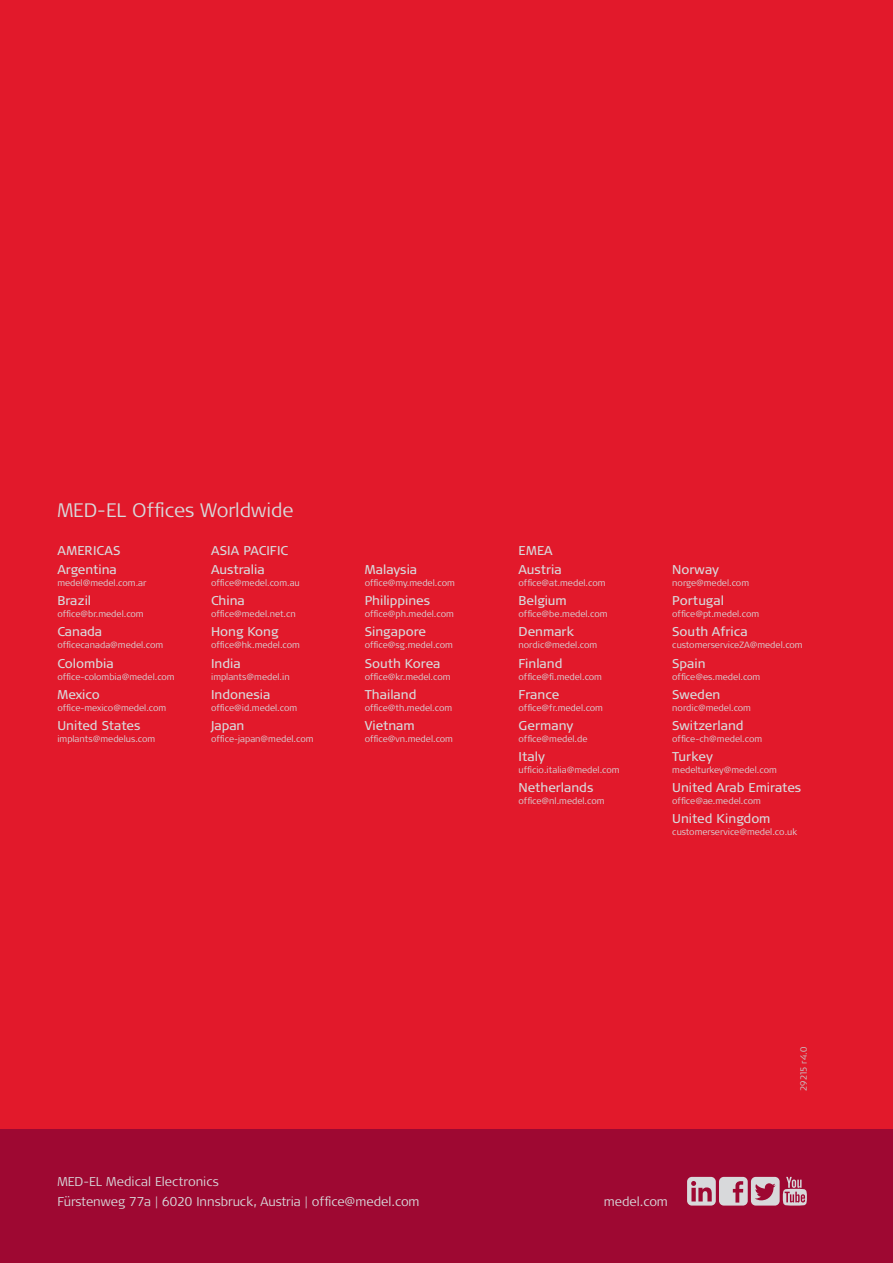
<style>
.page{position:relative;width:893px;height:1263px;background:#fff}
.page>*{position:absolute;margin:0;border:0;box-sizing:border-box;transform-origin:0 0}
.t1{font:300 19.5px "Signa Pro";color:#d8d9db}
.t2{font:12.75px/19.2px "Signa Pro";color:#d8d9db}
.t3{font:300 12.75px/19.2px "Signa Pro";color:#d8d9db}
.t4{font:300 9px "Signa Pro";color:#d8d9db}
.t5{font:300 9px "Signa Pro";color:#c7c8ca}
</style>
<div class="page">
<div style="left:0;top:0;width:893px;height:1129px;background:#e2192b"></div>
<div style="left:0;top:1129px;width:893px;height:134px;background:#9e0832"></div>
<svg style="left:687px;top:1177px;width:120px;height:28px"></svg>
<h1 class="t1" style="left:57px;top:496px;width:238px">MED-EL Offices Worldwide</h1>
<h2 class="t2" style="left:57px;top:540px;width:65px">AMERICAS<br>Argentina</h2>
<p class="t4" style="left:57px;top:577px;width:91px">medel@medel.com.ar</p>
<h2 class="t2" style="left:57px;top:591px;width:35px">Brazil</h2>
<p class="t4" style="left:57px;top:608px;width:88px">office@br.medel.com</p>
<h2 class="t2" style="left:57px;top:622px;width:46px">Canada</h2>
<p class="t4" style="left:57px;top:639px;width:107px">officecanada@medel.com</p>
<h2 class="t2" style="left:57px;top:653px;width:58px">Colombia</h2>
<p class="t4" style="left:57px;top:670px;width:119px">office-colombia@medel.com</p>
<h2 class="t2" style="left:57px;top:684px;width:44px">Mexico</h2>
<p class="t4" style="left:57px;top:701px;width:110px">office-mexico@medel.com</p>
<h2 class="t2" style="left:57px;top:715px;width:85px">United States</h2>
<p class="t4" style="left:57px;top:732px;width:99px">implants@medelus.com</p>
<h2 class="t2" style="left:211px;top:540px;width:79px">ASIA PACIFIC<br>Australia</h2>
<p class="t4" style="left:211px;top:577px;width:90px">office@medel.com.au</p>
<h2 class="t2" style="left:211px;top:591px;width:35px">China</h2>
<p class="t4" style="left:211px;top:608px;width:86px">office@medel.net.cn</p>
<h2 class="t2" style="left:211px;top:622px;width:69px">Hong Kong</h2>
<p class="t4" style="left:211px;top:639px;width:90px">office@hk.medel.com</p>
<h2 class="t2" style="left:211px;top:653px;width:31px">India</h2>
<p class="t4" style="left:211px;top:670px;width:80px">implants@medel.in</p>
<h2 class="t2" style="left:211px;top:684px;width:61px">Indonesia</h2>
<p class="t4" style="left:211px;top:701px;width:88px">office@id.medel.com</p>
<h2 class="t2" style="left:211px;top:715px;width:35px">Japan</h2>
<p class="t4" style="left:211px;top:732px;width:104px">office-japan@medel.com</p>
<h2 class="t2" style="left:365px;top:559px;width:54px">Malaysia</h2>
<p class="t4" style="left:365px;top:577px;width:91px">office@my.medel.com</p>
<h2 class="t2" style="left:365px;top:591px;width:67px">Philippines</h2>
<p class="t4" style="left:365px;top:608px;width:91px">office@ph.medel.com</p>
<h2 class="t2" style="left:365px;top:622px;width:63px">Singapore</h2>
<p class="t4" style="left:365px;top:639px;width:90px">office@sg.medel.com</p>
<h2 class="t2" style="left:365px;top:653px;width:77px">South Korea</h2>
<p class="t4" style="left:365px;top:670px;width:87px">office@kr.medel.com</p>
<h2 class="t2" style="left:365px;top:684px;width:53px">Thailand</h2>
<p class="t4" style="left:365px;top:701px;width:89px">office@th.medel.com</p>
<h2 class="t2" style="left:365px;top:715px;width:51px">Vietnam</h2>
<p class="t4" style="left:365px;top:732px;width:90px">office@vn.medel.com</p>
<h2 class="t2" style="left:519px;top:540px;width:45px">EMEA<br>Austria</h2>
<p class="t4" style="left:519px;top:577px;width:88px">office@at.medel.com</p>
<h2 class="t2" style="left:519px;top:591px;width:50px">Belgium</h2>
<p class="t4" style="left:519px;top:608px;width:90px">office@be.medel.com</p>
<h2 class="t2" style="left:519px;top:622px;width:57px">Denmark</h2>
<p class="t4" style="left:519px;top:639px;width:80px">nordic@medel.com</p>
<h2 class="t2" style="left:519px;top:653px;width:45px">Finland</h2>
<p class="t4" style="left:519px;top:670px;width:85px">office@fi.medel.com</p>
<h2 class="t2" style="left:519px;top:684px;width:42px">France</h2>
<p class="t4" style="left:519px;top:701px;width:86px">office@fr.medel.com</p>
<h2 class="t2" style="left:519px;top:715px;width:56px">Germany</h2>
<p class="t4" style="left:519px;top:732px;width:70px">office@medel.de</p>
<h2 class="t2" style="left:519px;top:746px;width:28px">Italy</h2>
<p class="t4" style="left:519px;top:763px;width:103px">ufficio.italia@medel.com</p>
<h2 class="t2" style="left:519px;top:777px;width:76px">Netherlands</h2>
<p class="t4" style="left:519px;top:795px;width:87px">office@nl.medel.com</p>
<h2 class="t2" style="left:672px;top:559px;width:48px">Norway</h2>
<p class="t4" style="left:672px;top:577px;width:78px">norge@medel.com</p>
<h2 class="t2" style="left:672px;top:591px;width:53px">Portugal</h2>
<p class="t4" style="left:672px;top:608px;width:88px">office@pt.medel.com</p>
<h2 class="t2" style="left:672px;top:622px;width:77px">South Africa</h2>
<p class="t4" style="left:672px;top:639px;width:132px">customerserviceZA@medel.com</p>
<h2 class="t2" style="left:672px;top:653px;width:35px">Spain</h2>
<p class="t4" style="left:672px;top:670px;width:90px">office@es.medel.com</p>
<h2 class="t2" style="left:672px;top:684px;width:50px">Sweden</h2>
<p class="t4" style="left:672px;top:701px;width:80px">nordic@medel.com</p>
<h2 class="t2" style="left:672px;top:715px;width:73px">Switzerland</h2>
<p class="t4" style="left:672px;top:732px;width:91px">office-ch@medel.com</p>
<h2 class="t2" style="left:672px;top:746px;width:42px">Turkey</h2>
<p class="t4" style="left:672px;top:763px;width:106px">medelturkey@medel.com</p>
<h2 class="t2" style="left:672px;top:777px;width:130px">United Arab Emirates</h2>
<p class="t4" style="left:672px;top:795px;width:90px">office@ae.medel.com</p>
<h2 class="t2" style="left:672px;top:808px;width:100px">United Kingdom</h2>
<p class="t4" style="left:672px;top:826px;width:127px">customerservice@medel.co.uk</p>
<h2 class="t3" style="left:57px;top:1172px;width:364px">MED-EL Medical Electronics<br>Fürstenweg 77a | 6020 Innsbruck, Austria | office@medel.com</h2>
<h2 class="t3" style="left:604px;top:1191px;width:66px">medel.com</h2>
<p class="t5" style="left:797px;top:1091px;width:45px;rotate:-90deg">29215 r4.0</p>
</div>
